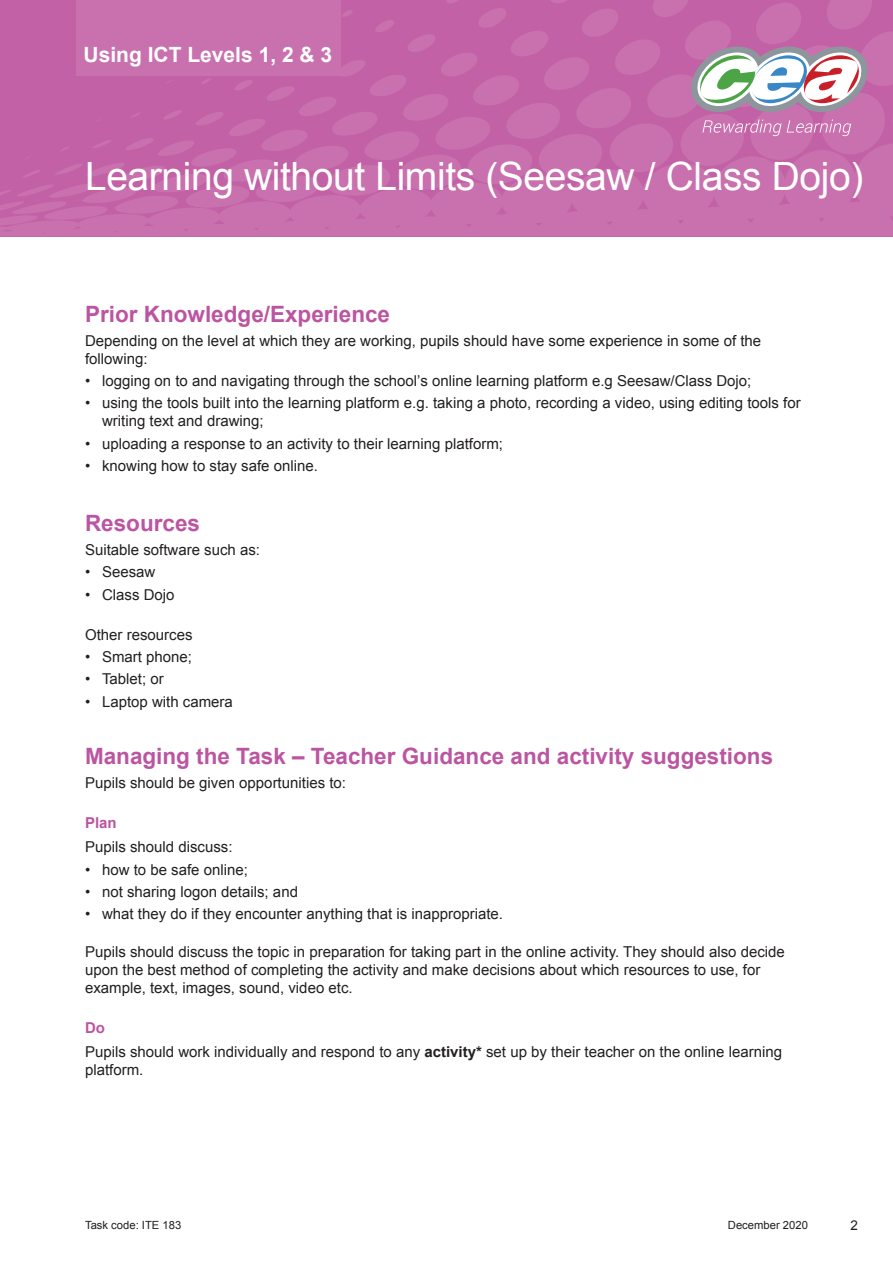
<style>
.page{position:relative;width:893px;height:1263px;background:#fff}
.page>*{position:absolute;margin:0;border:0;box-sizing:border-box;transform-origin:0 0}
.t1{font:39px "Arial";letter-spacing:-.01em;color:#fff}
.Titles{font:700 22.5px "Arial";color:#bc55a1}
.t2{font:700 21px "Arial";color:#fff}
.Text_Body{font:15px/18px "Arial";color:#231f20}
.Sub_Titles{font:700 15px "Arial";color:#bc55a1}
.t3{font:13.5px "Arial";color:#231f20}
.t4{font:11.25px "Arial";color:#231f20}
.s1{font-weight:700}
</style>
<div class="page">
<svg style="left:0;top:0;width:893px;height:237px;background:#c669aa"></svg>
<div style="left:77px;top:0;width:264px;height:75px;background:#c971ae"></div>
<svg style="left:677px;top:42px;width:191px;height:94px"></svg>
<h3 class="t2" style="left:84px;top:41px;width:250px">Using ICT Levels 1, 2 &amp; 3</h3>
<h1 class="t1" style="left:85px;top:151px;width:780px">Learning without Limits (Seesaw / Class Dojo)</h1>
<h3 class="t2" style="left:238px;top:159px;width:175px">Music and Sound</h3>
<p class="Titles" style="left:85px;top:299px;width:307px">Prior Knowledge/Experience</p>
<p class="Text_Body" style="left:85px;top:332px;width:678px">Depending on the level at which they are working, pupils should have some experience in some of the following:</p>
<p class="Text_Body" style="left:85px;top:372px;width:668px">• logging on to and navigating through the school’s online learning platform e.g Seesaw/Class Dojo;</p>
<p class="Text_Body" style="left:102px;top:394px;width:700px;text-indent:-17px">• using the tools built into the learning platform e.g. taking a photo, recording a video, using editing tools for writing text and drawing;</p>
<p class="Text_Body" style="left:85px;top:434px;width:420px">• uploading a response to an activity to their learning platform;</p>
<p class="Text_Body" style="left:85px;top:457px;width:234px">• knowing how to stay safe online.</p>
<p class="Titles" style="left:85px;top:508px;width:117px">Resources</p>
<p class="Text_Body" style="left:85px;top:541px;width:177px">Suitable software such as:</p>
<p class="Text_Body" style="left:85px;top:563px;width:72px">• Seesaw</p>
<p class="Text_Body" style="left:85px;top:586px;width:91px">• Class Dojo</p>
<p class="Text_Body" style="left:85px;top:626px;width:109px">Other resources</p>
<p class="Text_Body" style="left:85px;top:648px;width:109px">• Smart phone;</p>
<p class="Text_Body" style="left:85px;top:670px;width:80px">• Tablet; or</p>
<p class="Text_Body" style="left:85px;top:693px;width:149px">• Laptop with camera</p>
<p class="Titles" style="left:85px;top:742px;width:690px">Managing the Task – Teacher Guidance and activity suggestions</p>
<p class="Text_Body" style="left:85px;top:774px;width:262px">Pupils should be given opportunities to:</p>
<p class="Sub_Titles" style="left:85px;top:813px;width:33px">Plan</p>
<p class="Text_Body" style="left:85px;top:838px;width:149px">Pupils should discuss:</p>
<p class="Text_Body" style="left:85px;top:860px;width:164px">• how to be safe online;</p>
<p class="Text_Body" style="left:85px;top:883px;width:214px">• not sharing logon details; and</p>
<p class="Text_Body" style="left:85px;top:905px;width:420px">• what they do if they encounter anything that is inappropriate.</p>
<p class="Text_Body" style="left:85px;top:943px;width:701px">Pupils should discuss the topic in preparation for taking part in the online activity. They should also decide upon the best method of completing the activity and make decisions about which resources to use, for example, text, images, sound, video etc.</p>
<p class="Sub_Titles" style="left:85px;top:1018px;width:21px">Do</p>
<p class="Text_Body" style="left:85px;top:1043px;width:699px">Pupils should work individually and respond to any <span class="s1">activity*</span> set up by their teacher on the online learning platform.</p>
<p class="t4" style="left:85px;top:1217px;width:98px">Task code: ITE 183</p>
<p class="t4" style="left:728px;top:1217px;width:82px">December 2020</p>
<p class="t3" style="left:850px;top:1217px;width:9px">2</p>
</div>
